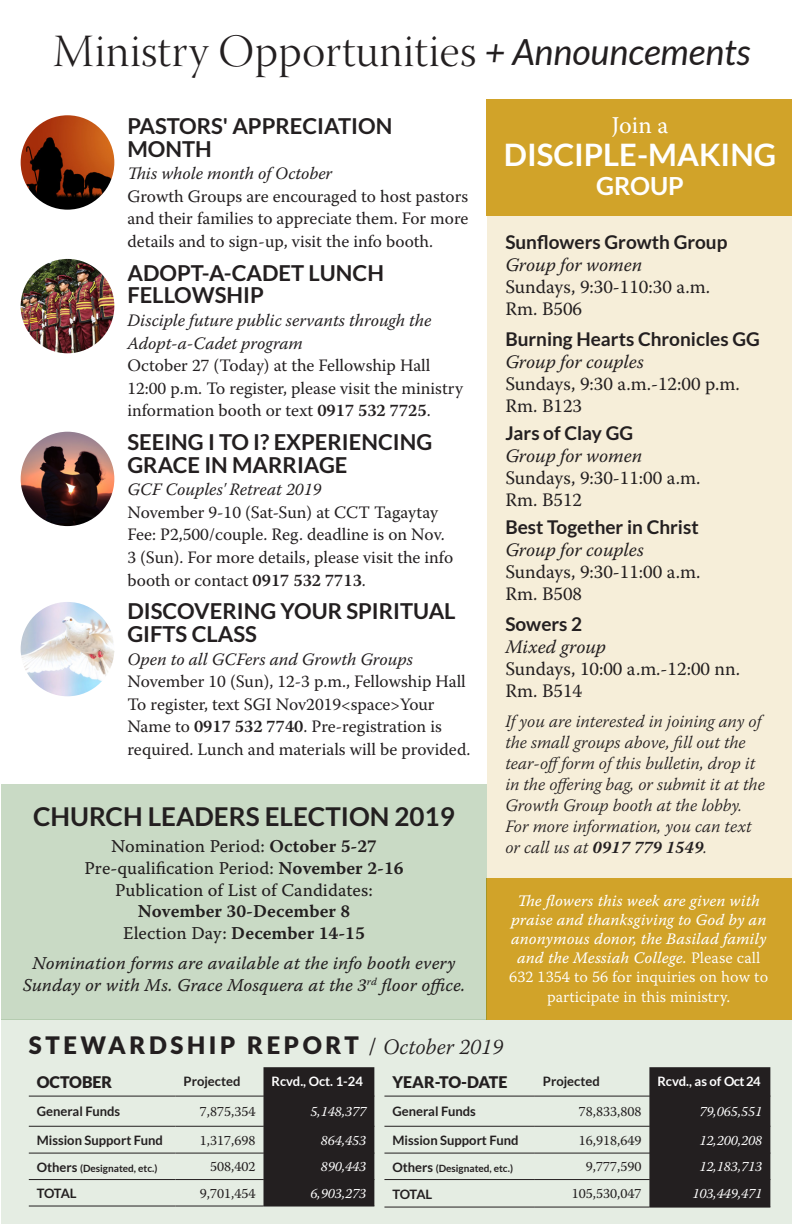
<style>
.page{position:relative;width:792px;height:1224px;background:#fff}
.page>*{position:absolute;margin:0;border:0;box-sizing:border-box;transform-origin:0 0}
.t1{font:46px "Warnock Pro Light Disp";letter-spacing:.01em;color:#231f20}
.t2{font:italic 36px "Lato";color:#231f20}
.t3{font:700 31px "Lato";color:#fff}
.t4{font:700 26px "Lato";color:#231f20}
.t5{font:700 25px "Lato";color:#fff}
.t6{font:900 24px "Lato";letter-spacing:.15em;color:#231f20}
.t7{font:24px "Warnock Pro";color:#fff}
.t8{font:700 22px/22.6px "Lato";color:#231f20}
.t9{font:19px/22px "Warnock Pro";color:#231f20}
.t10{font:18px "Warnock Pro Capt";color:#231f20}
.t11{font:18px/21.6px "Warnock Pro It Capt";color:#231f20;text-align:center}
.t12{font:18px "Warnock Pro Semibold Capt";color:#231f20}
.t13{font:17.4px/22.6px "Warnock Pro";color:#231f20}
.t14{font:italic 300 17.4px/21px "Warnock Pro";color:#231f20}
.t15{font:italic 17.4px/22.6px "Warnock Pro";color:#231f20}
.t16{font:16px/19.2px "Warnock Pro It Capt";color:#fff;text-align:center}
.t17{font:900 16px "Lato";color:#231f20}
.t18{font:14px "Warnock Pro";color:#231f20}
.t19{font:italic 14px "Warnock Pro";color:#fff}
.t20{font:700 13px "Lato";color:#231f20}
.t21{font:700 13px "Lato";color:#fff}
.t22{font:700 10px "Lato";color:#231f20}
.s1{font-weight:600}
.s2{font-family:"Warnock Pro Semibold Capt"}
.s3{font-family:"Warnock Pro Capt"}
.s4{font-family:"Lato";font-weight:700}
.s5{font-style:italic}
.s6{font-weight:700}
.s7{font-family:"Warnock Pro Light Capt"}
.s8{font-family:"Warnock Pro";font-weight:400}
.s9{font-family:"Warnock Pro";font-weight:300;font-style:italic;font-size:22px}
.s10{font-size:13px}
</style>
<div class="page">
<div style="left:487px;top:111px;width:305px;height:909px;background:#f6eed9"></div>
<div style="left:487px;top:99px;width:305px;height:117px;background:#d1a329"></div>
<div style="left:1px;top:1020px;width:791px;height:204px;background:#e5ede3"></div>
<div style="left:487px;top:878px;width:305px;height:142px;background:#d1a329"></div>
<div style="left:1px;top:784px;width:486px;height:236px;background:#c9dac5"></div>
<img style="left:21px;top:115px;width:93px;height:95px;border-radius:47px">
<img style="left:21px;top:259px;width:93px;height:94px;border-radius:47px">
<img style="left:21px;top:432px;width:93px;height:94px;border-radius:47px">
<img style="left:21px;top:602px;width:93px;height:94px;border-radius:47px">
<div style="left:263px;top:1067px;width:111px;height:139px;background:#231f20"></div>
<hr style="left:29px;top:1096px;width:147px;height:1px;background:#231f20">
<hr style="left:176px;top:1096px;width:87px;height:1px;background:#231f20">
<hr style="left:263px;top:1096px;width:111px;height:1px;background:#231f20">
<hr style="left:29px;top:1153px;width:147px;height:1px;background:#231f20">
<hr style="left:176px;top:1153px;width:87px;height:1px;background:#231f20">
<hr style="left:263px;top:1153px;width:111px;height:1px;background:#231f20">
<hr style="left:29px;top:1179px;width:147px;height:1px;background:#231f20">
<hr style="left:176px;top:1179px;width:87px;height:1px;background:#231f20">
<hr style="left:263px;top:1179px;width:111px;height:1px;background:#231f20">
<hr style="left:29px;top:1206px;width:147px;height:1px;background:#231f20">
<hr style="left:176px;top:1206px;width:87px;height:1px;background:#231f20">
<hr style="left:263px;top:1206px;width:111px;height:1px;background:#231f20">
<hr style="left:29px;top:1126px;width:147px;height:1px;background:#231f20">
<hr style="left:176px;top:1126px;width:87px;height:1px;background:#231f20">
<hr style="left:263px;top:1126px;width:111px;height:1px;background:#231f20">
<div style="left:649px;top:1067px;width:121px;height:140px;background:#231f20"></div>
<hr style="left:384px;top:1096px;width:151px;height:1px;background:#231f20">
<hr style="left:535px;top:1096px;width:114px;height:1px;background:#231f20">
<hr style="left:649px;top:1096px;width:121px;height:1px;background:#231f20">
<hr style="left:384px;top:1153px;width:151px;height:1px;background:#231f20">
<hr style="left:535px;top:1153px;width:114px;height:1px;background:#231f20">
<hr style="left:649px;top:1153px;width:121px;height:1px;background:#231f20">
<hr style="left:384px;top:1179px;width:151px;height:1px;background:#231f20">
<hr style="left:535px;top:1179px;width:114px;height:1px;background:#231f20">
<hr style="left:649px;top:1179px;width:121px;height:1px;background:#231f20">
<hr style="left:384px;top:1207px;width:151px;height:1px;background:#231f20">
<hr style="left:535px;top:1207px;width:114px;height:1px;background:#231f20">
<hr style="left:649px;top:1207px;width:121px;height:1px;background:#231f20">
<hr style="left:384px;top:1126px;width:151px;height:1px;background:#231f20">
<hr style="left:535px;top:1126px;width:114px;height:1px;background:#231f20">
<hr style="left:649px;top:1126px;width:121px;height:1px;background:#231f20">
<p class="t1" style="left:53px;top:26px;width:425px">Ministry Opportunities</p>
<p class="t2" style="left:485px;top:32px;width:268px">+ Announcements</p>
<p class="t8" style="left:127px;top:114px;width:266px">PASTORS' APPRECIATION<br>MONTH</p>
<p class="t15" style="left:127px;top:162px;width:206px">This whole month of October</p>
<p class="t13" style="left:127px;top:185px;width:343px;text-align:justify">Growth Groups are encouraged to host pastors and their families to appreciate them. For more details and to sign-up, visit the info booth.</p>
<p class="t8" style="left:127px;top:261px;width:258px">ADOPT-A-CADET LUNCH<br>FELLOWSHIP</p>
<p class="t15" style="left:127px;top:309px;width:306px">Disciple future public servants through the<br>Adopt-a-Cadet program</p>
<p class="t13" style="left:127px;top:354px;width:304px">October 27 (Today) at the Fellowship Hall</p>
<p class="t13" style="left:127px;top:376px;width:337px">12:00 p.m. To register, please visit the ministry information booth or text <span class="s1">0917 532 7725</span>.</p>
<p class="t8" style="left:127px;top:430px;width:306px">SEEING I TO I? EXPERIENCING<br>GRACE IN MARRIAGE</p>
<p class="t15" style="left:127px;top:478px;width:195px">GCF Couples' Retreat 2019</p>
<p class="t13" style="left:127px;top:501px;width:312px">November 9-10 (Sat-Sun) at CCT Tagaytay</p>
<p class="t13" style="left:127px;top:523px;width:327px">Fee: P2,500/couple. Reg. deadline is on Nov.<br>3 (Sun). For more details, please visit the info booth or contact <span class="s1">0917 532 7713</span>.</p>
<p class="t8" style="left:127px;top:600px;width:330px">DISCOVERING YOUR SPIRITUAL<br>GIFTS CLASS</p>
<p class="t15" style="left:127px;top:647px;width:287px">Open to all GCFers and Growth Groups</p>
<p class="t13" style="left:127px;top:670px;width:340px">November 10 (Sun), 12-3 p.m., Fellowship Hall</p>
<p class="t13" style="left:127px;top:692px;width:344px">To register, text SGI Nov2019&lt;space&gt;Your<br>Name to <span class="s1">0917 532 7740</span>. Pre-registration is required. Lunch and materials will be provided.</p>
<p class="t4" style="left:33px;top:802px;width:423px">CHURCH LEADERS ELECTION 2019</p>
<p class="t10" style="left:111px;top:836px;width:268px">Nomination Period: <span class="s2">October 5-27</span></p>
<p class="t10" style="left:84px;top:857px;width:321px">Pre-qualification Period: <span class="s2">November 2-16</span></p>
<p class="t10" style="left:115px;top:879px;width:259px">Publication of List of Candidates:</p>
<p class="t12" style="left:138px;top:900px;width:214px">November 30-December 8</p>
<p class="t12" style="left:123px;top:922px;width:243px"><span class="s3">Election Day:</span> December 14-15</p>
<p class="t11" style="left:23px;top:952px;width:444px">Nomination forms are available at the info booth every<br>Sunday or with Ms. Grace Mosquera at the 3<sup>rd</sup> floor office.</p>
<p class="t7" style="left:612px;top:111px;width:58px">Join a</p>
<p class="t3" style="left:504px;top:137px;width:274px">DISCIPLE-MAKING</p>
<p class="t5" style="left:596px;top:172px;width:89px">GROUP</p>
<p class="t9" style="left:505px;top:231px;width:224px"><span class="s4">Sunflowers Growth Group<br></span><span class="s5">Group for women<br></span>Sundays, 9:30-110:30 a.m.<br>Rm. B506</p>
<p class="t9" style="left:505px;top:328px;width:256px"><span class="s4">Burning Hearts Chronicles GG<br></span><span class="s5">Group for couples<br></span>Sundays, 9:30 a.m.-12:00 p.m.<br>Rm. B123</p>
<p class="t9" style="left:505px;top:423px;width:197px"><span class="s4">Jars of Clay GG<br></span><span class="s5">Group for women<br></span>Sundays, 9:30-11:00 a.m.<br>Rm. B512</p>
<p class="t9" style="left:505px;top:517px;width:197px"><span class="s4">Best Together in Christ<br></span><span class="s5">Group for couples<br></span>Sundays, 9:30-11:00 a.m.<br>Rm. B508</p>
<p class="t9" style="left:505px;top:614px;width:236px"><span class="s4">Sowers 2<br></span><span class="s5">Mixed group<br></span>Sundays, 10:00 a.m.-12:00 nn.<br>Rm. B514</p>
<p class="t14" style="left:505px;top:711px;width:261px">If you are interested in joining any of the small groups above, fill out the tear-offform of this bulletin, drop it in the offering bag, or submit it at the Growth Group booth at the lobby.<br>For more information, you can text or call us at <span class="s6">0917 779 1549</span>.</p>
<p class="t16" style="left:509px;top:890px;width:260px">The flowers this week are given with praise and thanksgiving to God by an anonymous donor, the Basilad family and the Messiah College. <span class="s7">Please call 632 1354 to 56 for inquiries on how to participate in this ministry.</span></p>
<p class="t6" style="left:29px;top:1031px;width:476px">STEWARDSHIP REPORT <span class="s8">/</span> <span class="s9">October 2019</span></p>
<p class="t17" style="left:37px;top:1073px;width:77px">OCTOBER</p>
<p class="t20" style="left:184px;top:1074px;width:58px">Projected</p>
<p class="t21" style="left:271px;top:1074px;width:93px">Rcvd., Oct. 1-24</p>
<p class="t20" style="left:37px;top:1104px;width:85px">General Funds</p>
<p class="t18" style="left:200px;top:1103px;width:57px">7,875,354</p>
<p class="t19" style="left:311px;top:1103px;width:57px">5,148,377</p>
<p class="t20" style="left:37px;top:1133px;width:128px">Mission Support Fund</p>
<p class="t18" style="left:200px;top:1132px;width:57px">1,317,698</p>
<p class="t19" style="left:321px;top:1132px;width:47px">864,453</p>
<p class="t22" style="left:37px;top:1162px;width:122px"><span class="s10">Others</span> (Designated, etc.)</p>
<p class="t18" style="left:210px;top:1158px;width:47px">508,402</p>
<p class="t19" style="left:321px;top:1158px;width:47px">890,443</p>
<p class="t20" style="left:37px;top:1186px;width:41px">TOTAL</p>
<p class="t18" style="left:200px;top:1185px;width:57px">9,701,454</p>
<p class="t19" style="left:311px;top:1185px;width:57px">6,903,273</p>
<p class="t17" style="left:392px;top:1073px;width:117px">YEAR-TO-DATE</p>
<p class="t20" style="left:543px;top:1074px;width:58px">Projected</p>
<p class="t21" style="left:657px;top:1074px;width:105px">Rcvd., as of Oct 24</p>
<p class="t20" style="left:392px;top:1104px;width:85px">General Funds</p>
<p class="t18" style="left:579px;top:1103px;width:64px">78,833,808</p>
<p class="t19" style="left:699px;top:1103px;width:64px">79,065,551</p>
<p class="t20" style="left:392px;top:1133px;width:128px">Mission Support Fund</p>
<p class="t18" style="left:579px;top:1132px;width:64px">16,918,649</p>
<p class="t19" style="left:699px;top:1132px;width:64px">12,200,208</p>
<p class="t22" style="left:392px;top:1162px;width:122px"><span class="s10">Others</span> (Designated, etc.)</p>
<p class="t18" style="left:586px;top:1158px;width:57px">9,777,590</p>
<p class="t19" style="left:699px;top:1158px;width:64px">12,183,713</p>
<p class="t20" style="left:392px;top:1186px;width:41px">TOTAL</p>
<p class="t18" style="left:572px;top:1185px;width:71px">105,530,047</p>
<p class="t19" style="left:692px;top:1185px;width:72px">103,449,471</p>
</div>
